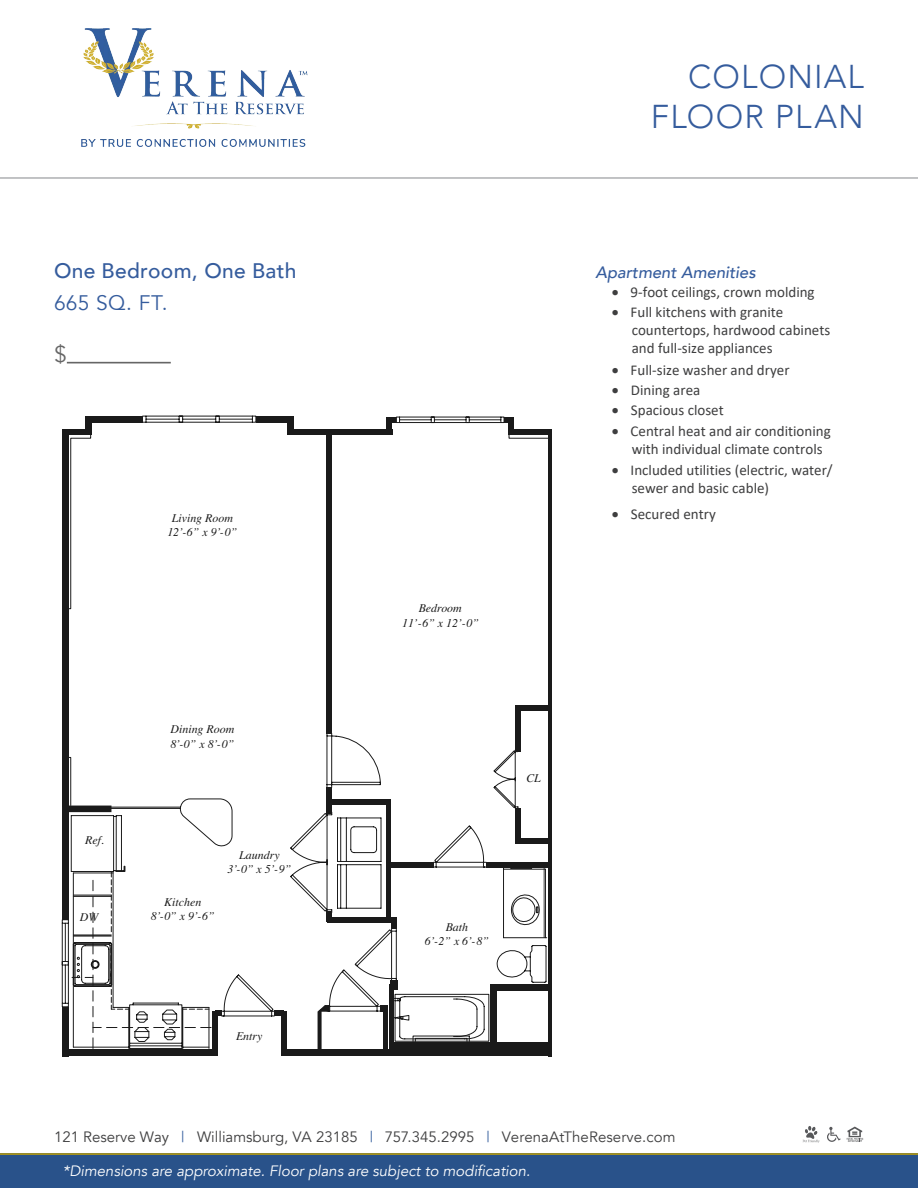
<style>
.page{position:relative;width:918px;height:1188px;background:#fff}
.page>*{position:absolute;margin:0;border:0;box-sizing:border-box;transform-origin:0 0}
.t1{font:300 33px/39.6px "Avenir";letter-spacing:.035em;color:#355c9d;text-align:right}
.t2{font:22.95px "Avenir";color:#666}
.t3{font:500 21px/32.2px "Avenir";letter-spacing:.015em;color:#355c9d}
.t4{font:italic 500 16.5px "Avenir";color:#355c9d}
.t5{font:15px/18px "Calibri";color:#3e3e3f}
.t6{font:15px "Avenir";color:#3e3e3f}
.t7{font:italic 15px "Avenir";color:#fff}
.t8{font:italic 11.85px/14.2px "Times";color:#000101;text-align:center}
.s1{font-weight:400}
.s2{color:#345d9d}
</style>
<div class="page">
<hr style="left:0;top:177px;width:918px;height:2px;background:#939598">
<div style="left:62px;top:429px;width:30px;height:6px;background:#1a1a1a"></div>
<div style="left:508px;top:429px;width:44px;height:6px;background:#1a1a1a"></div>
<div style="left:390px;top:1042px;width:158px;height:11px;background:#1a1a1a"></div>
<hr style="left:384px;top:1007px;width:4px;height:47px;background:#1a1a1a">
<div style="left:281px;top:1011px;width:5px;height:43px;background:#1a1a1a"></div>
<div style="left:213px;top:1011px;width:5px;height:43px;background:#1a1a1a"></div>
<div style="left:62px;top:1007px;width:7px;height:49px;background:#1a1a1a"></div>
<hr style="left:548px;top:429px;width:4px;height:627px;background:#1a1a1a">
<svg style="left:318px;top:1049px;width:12px;height:1px"></svg>
<div style="left:281px;top:1050px;width:270px;height:6px;background:#1a1a1a"></div>
<div style="left:62px;top:1050px;width:156px;height:6px;background:#1a1a1a"></div>
<svg style="left:72px;top:416px;width:442px;height:633px"></svg>
<svg style="left:413px;top:1036px;width:56px;height:6px"></svg>
<svg style="left:62px;top:434px;width:486px;height:573px"></svg>
<hr style="left:67px;top:362px;width:104px;height:1px;background:#666">
<img style="left:81px;top:28px;width:226px;height:118px">
<div style="left:0;top:1155px;width:918px;height:33px;background:#29528a"></div>
<hr style="left:0;top:1153px;width:918px;height:2px;background:#c2a205">
<svg style="left:847px;top:1127px;width:16px;height:15px"></svg>
<svg style="left:827px;top:1127px;width:14px;height:15px"></svg>
<svg style="left:803px;top:1126px;width:17px;height:17px"></svg>
<p class="t3" style="left:54px;top:253px;width:244px">One Bedroom, One Bath<br><span class="s1">665 SQ. FT.</span></p>
<p class="t2" style="left:54px;top:340px;width:14px">$</p>
<p class="t8" style="left:167px;top:510px;width:72px">Living Room<br>12’-6” x 9’-0”</p>
<p class="t8" style="left:85px;top:832px;width:20px">Ref.</p>
<p class="t8" style="left:80px;top:909px;width:20px">DW</p>
<p class="t8" style="left:170px;top:721px;width:66px;text-align:left">Dining Room<br>8’-0” x 8’-0”</p>
<p class="t8" style="left:151px;top:894px;width:66px">Kitchen<br>8’-0” x 9’-6”</p>
<p class="t8" style="left:227px;top:847px;width:66px">Laundry<br>3’-0” x 5’-9”</p>
<p class="t8" style="left:236px;top:1028px;width:28px">Entry</p>
<p class="t8" style="left:402px;top:601px;width:78px">Bedroom<br>11’-6” x 12’-0”</p>
<p class="t1" style="left:651px;top:57px;width:215px">COLONIAL<br>FLOOR PLAN</p>
<p class="t4" style="left:596px;top:262px;width:162px">Apartment Amenities</p>
<p class="t5" style="left:612px;top:283px;width:204px">• 9-foot ceilings, crown molding</p>
<p class="t5" style="left:632px;top:303px;width:200px;text-indent:-20px">• Full kitchens with granite countertops, hardwood cabinets and full-size appliances</p>
<p class="t5" style="left:612px;top:361px;width:179px">• Full-size washer and dryer</p>
<p class="t5" style="left:612px;top:381px;width:90px">• Dining area</p>
<p class="t5" style="left:612px;top:401px;width:114px">• Spacious closet</p>
<p class="t5" style="left:632px;top:421px;width:201px;text-indent:-20px">• Central heat and air conditioning with individual climate controls</p>
<p class="t5" style="left:632px;top:461px;width:203px;text-indent:-20px">• Included utilities (electric, water/ sewer and basic cable)</p>
<p class="t5" style="left:612px;top:505px;width:106px">• Secured entry</p>
<p class="t8" style="left:526px;top:770px;width:16px">CL</p>
<p class="t8" style="left:425px;top:919px;width:66px">Bath<br>6’-2” x 6’-8”</p>
<p class="t6" style="left:54px;top:1128px;width:623px">121 Reserve Way <span class="s2">|</span> Williamsburg, VA 23185 <span class="s2">|</span> 757.345.2995 <span class="s2">|</span> VerenaAtTheReserve.com</p>
<p class="t7" style="left:63px;top:1161px;width:469px">*Dimensions are approximate. Floor plans are subject to modification.</p>
</div>
